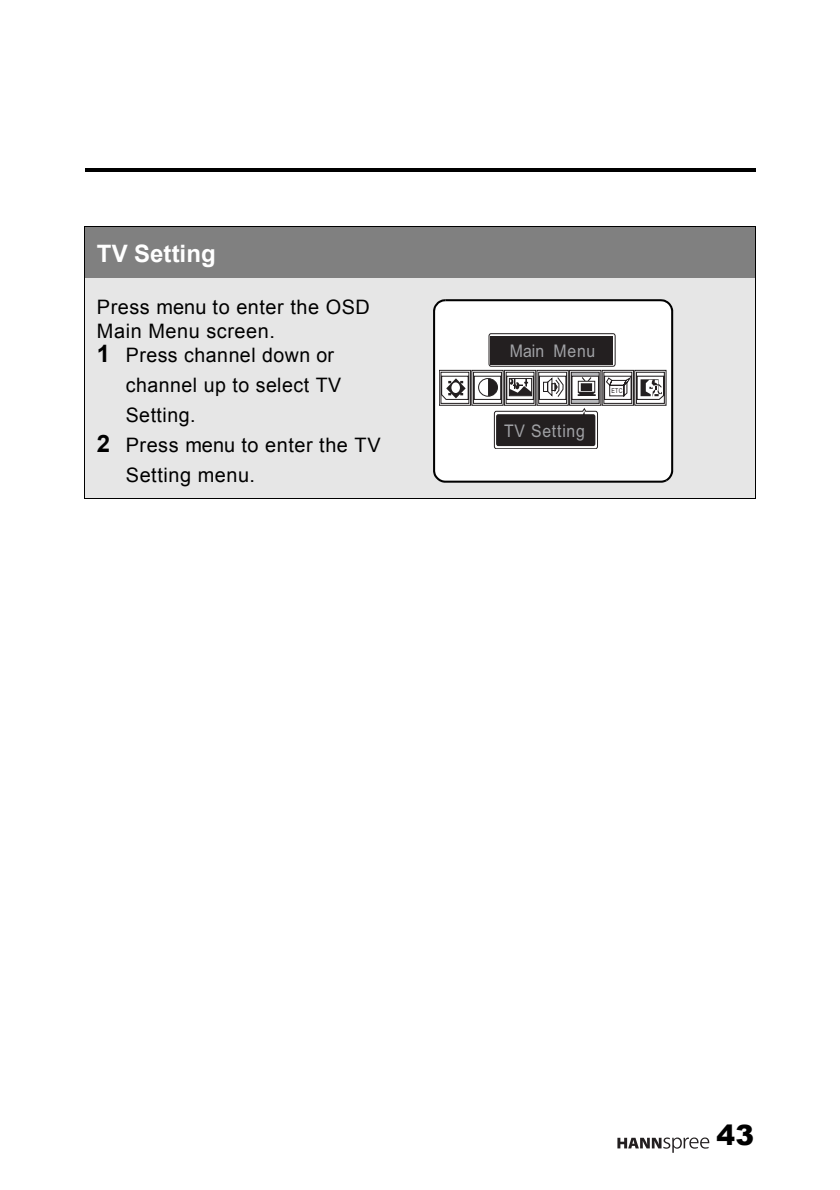
<style>
.page{position:relative;width:840px;height:1190px;background:#fff}
.page>*{position:absolute;margin:0;border:0;box-sizing:border-box;transform-origin:0 0}
.t1{font:900 28px "Arial";color:#000}
.t2{font:700 24px "Arial";color:#fff}
.t3{font:20px/24px "Arial";letter-spacing:.025em;color:#000}
.t4{font:17.4px "Arial";letter-spacing:.05em;color:#a0a1a5;scale:.91 1}
.t5{font:17.4px "Arial";letter-spacing:.025em;color:#a0a1a5;scale:.91 1}
.t6{font:6.8px "Arial";color:#231f20;scale:.78 1}
.s1{font-weight:700;font-size:24px}
</style>
<div class="page">
<svg style="left:617px;top:1137px;width:93px;height:7px"></svg>
<svg style="left:617px;top:1138px;width:92px;height:15px"></svg>
<hr style="left:85px;top:168px;width:671px;height:4px;background:#000">
<div style="left:85px;top:226px;width:335px;height:52px;background:#808080"></div>
<div style="left:420px;top:226px;width:335px;height:52px;background:#808080"></div>
<div style="left:85px;top:278px;width:335px;height:220px;background:#e6e6e6"></div>
<div style="left:420px;top:278px;width:335px;height:220px;background:#e6e6e6"></div>
<hr style="left:84px;top:227px;width:1px;height:271px;background:#000">
<hr style="left:755px;top:227px;width:1px;height:271px;background:#000">
<hr style="left:84px;top:226px;width:672px;height:1px;background:#000">
<hr style="left:84px;top:498px;width:672px;height:1px;background:#000">
<svg style="left:433px;top:299px;width:234px;height:184px;background:#989898"></svg>
<div style="left:445px;top:299px;width:228px;height:182px;background:#fff"></div>
<div style="left:439px;top:333px;width:228px;height:116px;background:#fff"></div>
<div style="left:489px;top:334px;width:126px;height:32px;border:1px solid #231f20;border-radius:2px"></div>
<div style="left:491px;top:336px;width:122px;height:28px;background:#231f20"></div>
<div style="left:439px;top:370px;width:32px;height:35px;border:1px solid #231f20"></div>
<div style="left:472px;top:370px;width:31px;height:35px;border:1px solid #231f20"></div>
<div style="left:504px;top:370px;width:32px;height:35px;border:1px solid #231f20"></div>
<div style="left:537px;top:370px;width:31px;height:35px;border:1px solid #231f20"></div>
<div style="left:569px;top:370px;width:32px;height:35px;border:1px solid #231f20"></div>
<div style="left:602px;top:370px;width:32px;height:35px;border:1px solid #231f20"></div>
<div style="left:635px;top:370px;width:31px;height:35px;border:1px solid #231f20"></div>
<svg style="left:440px;top:372px;width:225px;height:77px"></svg>
<p class="t2" style="left:97px;top:241px;width:120px">TV Setting</p>
<p class="t3" style="left:97px;top:295px;width:275px">Press menu to enter the OSD<br>Main Menu screen.<br><span class="s1">1</span> Press channel down or</p>
<p class="t3" style="left:126px;top:373px;width:217px">channel up to select TV</p>
<p class="t3" style="left:126px;top:403px;width:71px">Setting.</p>
<p class="t3" style="left:97px;top:433px;width:285px"><span class="s1">2</span> Press menu to enter the TV</p>
<p class="t3" style="left:126px;top:463px;width:131px">Setting menu.</p>
<p class="t5" style="left:510px;top:344px;width:95px">Main Menu</p>
<p class="t4" style="left:504px;top:424px;width:90px">TV Setting</p>
<p class="t6" style="left:612px;top:388px;width:16px">ETC</p>
<h1 class="t1" style="left:717px;top:1114px;width:39px">43</h1>
</div>
